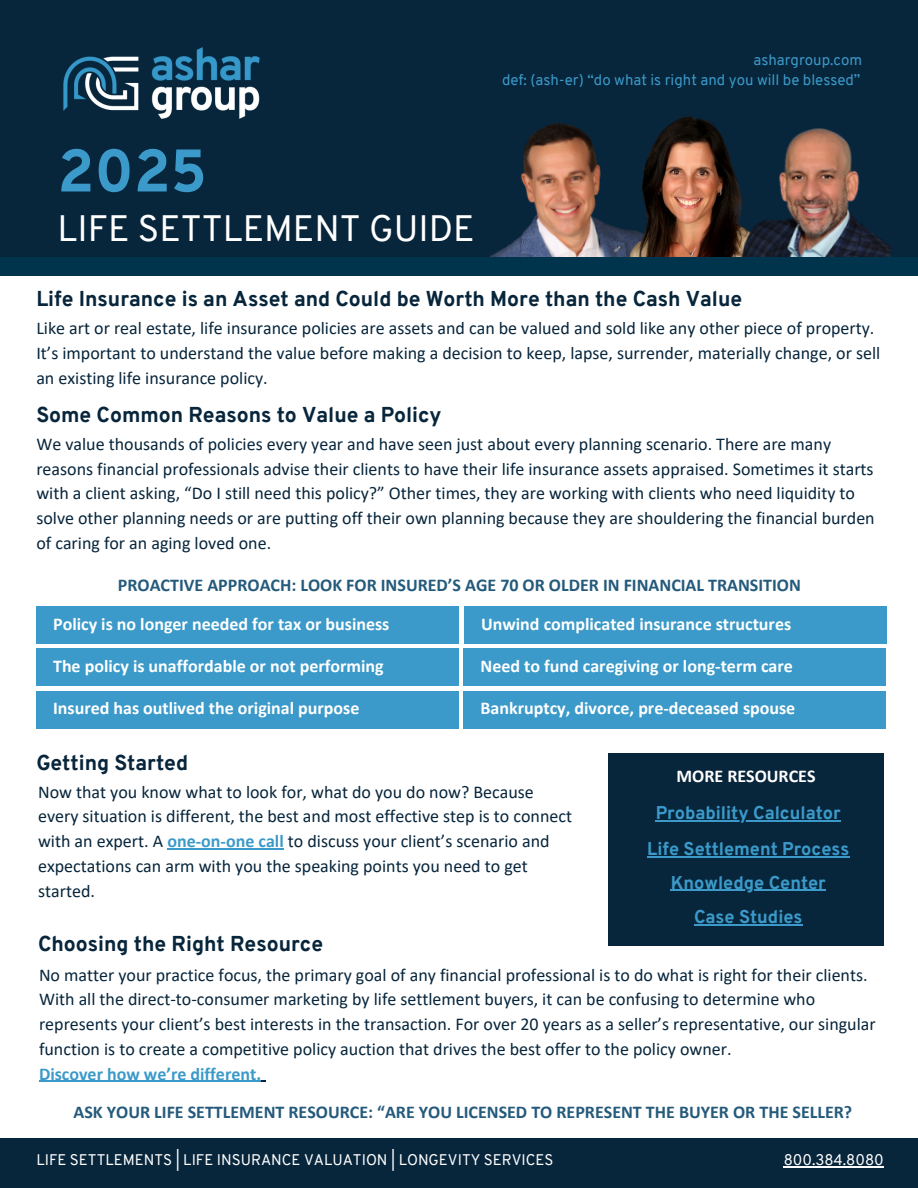
<style>
.page{position:relative;width:918px;height:1188px;background:#fff}
.page>*{position:absolute;margin:0;border:0;box-sizing:border-box;transform-origin:0 0}
.t1{font:800 60px "Overpass";color:#3b9ac9}
.t2{font:35.85px "Overpass";color:#fff}
.t3{font:800 21px "Overpass";color:#07253b}
.t4{font:18px/24.8px "Calibri";color:#07253b}
.t5{font:700 18px "Calibri";color:#fff}
.t6{font:700 18px "Calibri";color:#245a7b}
.t7{font:800 18px "Overpass";color:#3b9ac9}
.t8{font:15px "Overpass";color:#fff}
.t9{font:15px "Overpass";color:#3b9ac9}
.s1{font-weight:700;color:#3b9ac9}
</style>
<div class="page">
<div style="left:0;top:0;width:918px;height:275px;background:#07253b"></div>
<img style="left:490px;top:123px;width:122px;height:134px">
<img style="left:612px;top:116px;width:84px;height:141px">
<img style="left:696px;top:118px;width:195px;height:139px">
<img style="left:63px;top:47px;width:197px;height:72px">
<div style="left:0;top:257px;width:918px;height:18px;background:#00344d"></div>
<div style="left:36px;top:607px;width:422px;height:37px;background:#3b9ac9"></div>
<div style="left:464px;top:607px;width:423px;height:37px;background:#3b9ac9"></div>
<div style="left:36px;top:649px;width:422px;height:37px;background:#3b9ac9"></div>
<div style="left:464px;top:649px;width:422px;height:37px;background:#3b9ac9"></div>
<div style="left:36px;top:691px;width:422px;height:37px;background:#3b9ac9"></div>
<div style="left:464px;top:691px;width:422px;height:37px;background:#3b9ac9"></div>
<div style="left:0;top:1138px;width:918px;height:50px;background:#07253b"></div>
<div style="left:608px;top:753px;width:276px;height:192px;background:#07253b"></div>
<hr style="left:167px;top:848px;width:117px;height:1px;background:#3b9ac9">
<hr style="left:39px;top:1081px;width:222px;height:1px;background:#3b9ac9">
<hr style="left:656px;top:820px;width:185px;height:2px;background:#3b9ac9">
<hr style="left:671px;top:890px;width:155px;height:1px;background:#3b9ac9">
<hr style="left:694px;top:924px;width:108px;height:1px;background:#3b9ac9">
<hr style="left:647px;top:856px;width:202px;height:1px;background:#3b9ac9">
<hr style="left:784px;top:1167px;width:100px;height:1px;background:#fff">
<h2 class="t1" style="left:58px;top:146px;width:151px">2025</h2>
<h2 class="t2" style="left:58px;top:214px;width:419px">LIFE SETTLEMENT GUIDE</h2>
<h2 class="t9" style="left:754px;top:54px;width:110px">ashargroup.com</h2>
<h5 class="t9" style="left:502px;top:74px;width:360px">def: (ash-er) “do what is right and you will be blessed”</h5>
<h3 class="t3" style="left:36px;top:291px;width:707px">Life Insurance is an Asset and Could be Worth More than the Cash Value</h3>
<h5 class="t4" style="left:36px;top:317px;width:845px">Like art or real estate, life insurance policies are assets and can be valued and sold like any other piece of property.<br>It’s important to understand the value before making a decision to keep, lapse, surrender, materially change, or sell an existing life insurance policy.</h5>
<h4 class="t3" style="left:36px;top:407px;width:407px">Some Common Reasons to Value a Policy</h4>
<h4 class="t4" style="left:36px;top:433px;width:840px">We value thousands of policies every year and have seen just about every planning scenario. There are many reasons financial professionals advise their clients to have their life insurance assets appraised. Sometimes it starts with a client asking, “Do I still need this policy?” Other times, they are working with clients who need liquidity to solve other planning needs or are putting off their own planning because they are shouldering the financial burden of caring for an aging loved one.</h4>
<h4 class="t6" style="left:118px;top:578px;width:685px">PROACTIVE APPROACH: LOOK FOR INSURED’S AGE 70 OR OLDER IN FINANCIAL TRANSITION</h4>
<p class="t5" style="left:53px;top:617px;width:338px">Policy is no longer needed for tax or business</p>
<p class="t5" style="left:481px;top:617px;width:312px">Unwind complicated insurance structures</p>
<p class="t5" style="left:53px;top:659px;width:332px">The policy is unaffordable or not performing</p>
<p class="t5" style="left:481px;top:659px;width:314px">Need to fund caregiving or long-term care</p>
<p class="t5" style="left:53px;top:701px;width:308px">Insured has outlived the original purpose</p>
<p class="t5" style="left:481px;top:701px;width:316px">Bankruptcy, divorce, pre-deceased spouse</p>
<h4 class="t3" style="left:36px;top:754px;width:153px">Getting Started</h4>
<h1 class="t4" style="left:38px;top:781px;width:535px">Now that you know what to look for, what do you do now? Because every situation is different, the best and most effective step is to connect with an expert. A <span class="s1">one-on-one call</span> to discuss your client’s scenario and expectations can arm with you the speaking points you need to get started.</h1>
<h4 class="t3" style="left:38px;top:935px;width:287px">Choosing the Right Resource</h4>
<h2 class="t5" style="left:677px;top:769px;width:141px">MORE RESOURCES</h2>
<h5 class="t7" style="left:656px;top:806px;width:187px">Probability Calculator</h5>
<h4 class="t7" style="left:647px;top:842px;width:204px">Life Settlement Process</h4>
<h2 class="t7" style="left:671px;top:875px;width:157px">Knowledge Center</h2>
<h3 class="t7" style="left:694px;top:910px;width:110px">Case Studies</h3>
<h4 class="t4" style="left:39px;top:964px;width:838px">No matter your practice focus, the primary goal of any financial professional is to do what is right for their clients.<br>With all the direct-to-consumer marketing by life settlement buyers, it can be confusing to determine who represents your client’s best interests in the transaction. For over 20 years as a seller’s representative, our singular function is to create a competitive policy auction that drives the best offer to the policy owner.<br><span class="s1">Discover how we’re different.</span></h4>
<h4 class="t6" style="left:74px;top:1104px;width:780px">ASK YOUR LIFE SETTLEMENT RESOURCE: “ARE YOU LICENSED TO REPRESENT THE BUYER OR THE SELLER?</h4>
<h4 class="t8" style="left:36px;top:1154px;width:519px">LIFE SETTLEMENTS | LIFE INSURANCE VALUATION | LONGEVITY SERVICES</h4>
<h4 class="t8" style="left:784px;top:1154px;width:102px">800.384.8080</h4>
</div>
